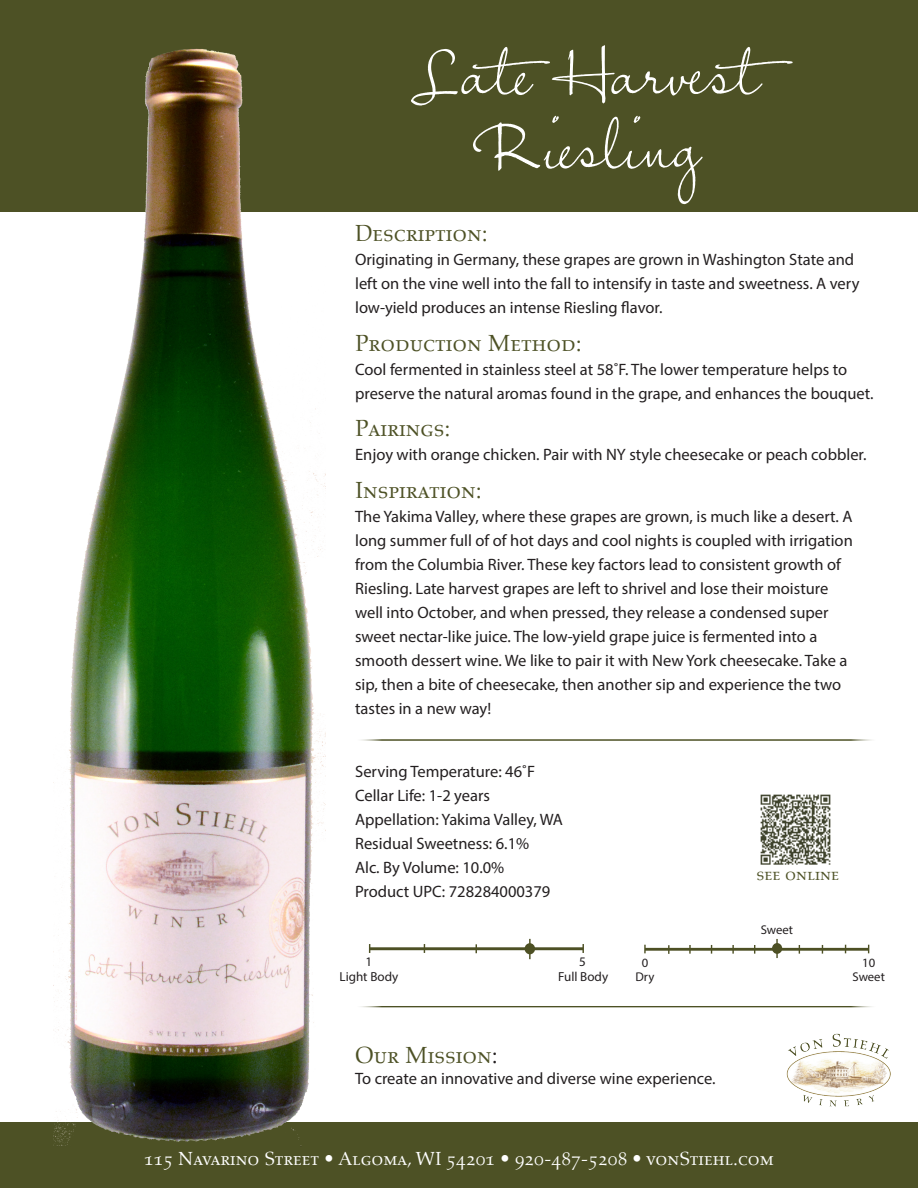
<style>
.page{position:relative;width:918px;height:1188px;background:#fff}
.page>*{position:absolute;margin:0;border:0;box-sizing:border-box;transform-origin:0 0}
.t1{font:78px/73.5px "Freedom Writer BF";color:#fff}
.t2{font:24px "Aldus Roman SC";color:#4d5125}
.t3{font:19.5px "Aldus Roman SC";color:#fff}
.t4{font:18px "Aldus Roman SC";color:#4d5125}
.t5{font:16.5px/24px "Myriad Pro";color:#231f20}
.t6{font:13.05px "Myriad Pro";color:#231f20}
.t7{font:12.75px "Myriad Pro";color:#231f20}
.s1{color:#231f20}
</style>
<div class="page">
<div style="left:0;top:0;width:918px;height:212px;background:#4d5125"></div>
<div style="left:0;top:1122px;width:918px;height:66px;background:#4d5125"></div>
<img style="left:54px;top:48px;width:271px;height:1098px">
<hr style="left:355px;top:739px;width:523px;height:2px;background:#4d5125">
<hr style="left:370px;top:947px;width:213px;height:3px;background:#4d5024">
<div style="left:525px;top:943px;width:10px;height:11px;background:#4d5024;border-radius:50%"></div>
<hr style="left:529px;top:939px;width:2px;height:20px;background:#4d5024">
<svg style="left:582px;top:944px;width:2px;height:9px"></svg>
<hr style="left:645px;top:948px;width:224px;height:3px;background:#4d5024">
<svg style="left:644px;top:945px;width:2px;height:8px"></svg>
<svg style="left:689px;top:945px;width:2px;height:9px"></svg>
<svg style="left:776px;top:939px;width:2px;height:19px"></svg>
<svg style="left:732px;top:945px;width:2px;height:9px"></svg>
<svg style="left:668px;top:945px;width:2px;height:9px"></svg>
<div style="left:772px;top:943px;width:10px;height:11px;background:#4d5024;border-radius:50%"></div>
<hr style="left:355px;top:1006px;width:523px;height:1px;background:#4d5125">
<img style="left:786px;top:1033px;width:105px;height:74px">
<img style="left:760px;top:794px;width:71px;height:71px">
<h1 class="t1" style="left:471px;top:30px;width:341px;text-indent:-60px">Late Harvest<br>Riesling</h1>
<h2 class="t2" style="left:355px;top:220px;width:134px">Description:</h2>
<p class="t5" style="left:355px;top:248px;width:506px">Originating in Germany, these grapes are grown in Washington State and left on the vine well into the fall to intensify in taste and sweetness. A very low-yield produces an intense Riesling flavor.</p>
<h2 class="t2" style="left:355px;top:330px;width:228px">Production Method:</h2>
<p class="t5" style="left:355px;top:357px;width:520px">Cool fermented in stainless steel at 58˚F. The lower temperature helps to preserve the natural aromas found in the grape, and enhances the bouquet.</p>
<h2 class="t2" style="left:355px;top:415px;width:97px">Pairings:</h2>
<p class="t5" style="left:355px;top:443px;width:513px">Enjoy with orange chicken. Pair with NY style cheesecake or peach cobbler.</p>
<h2 class="t2" style="left:355px;top:477px;width:128px">Inspiration:</h2>
<p class="t5" style="left:355px;top:504px;width:499px">The Yakima Valley, where these grapes are grown, is much like a desert. A long summer full of of hot days and cool nights is coupled with irrigation from the Columbia River. These key factors lead to consistent growth of Riesling. Late harvest grapes are left to shrivel and lose their moisture well into October, and when pressed, they release a condensed super sweet nectar-like juice. The low-yield grape juice is fermented into a smooth dessert wine. We like to pair it with New York cheesecake. Take a sip, then a bite of cheesecake, then another sip and experience the two tastes in a new way!</p>
<p class="t5" style="left:355px;top:759px;width:209px">Serving Temperature: 46˚F<br>Cellar Life: 1-2 years<br>Appellation: Yakima Valley, WA<br>Residual Sweetness: 6.1%<br>Alc. By Volume: 10.0%<br>Product UPC: 728284000379</p>
<p class="t4" style="left:757px;top:864px;width:84px">see online</p>
<p class="t7" style="left:761px;top:922px;width:34px">Sweet</p>
<p class="t6" style="left:366px;top:954px;width:8px">1</p>
<p class="t6" style="left:579px;top:954px;width:8px">5</p>
<p class="t7" style="left:642px;top:955px;width:8px">0</p>
<p class="t7" style="left:862px;top:955px;width:15px">10</p>
<p class="t6" style="left:340px;top:969px;width:60px">Light Body</p>
<p class="t6" style="left:558px;top:969px;width:51px">Full Body</p>
<p class="t7" style="left:635px;top:969px;width:20px">Dry</p>
<p class="t7" style="left:853px;top:969px;width:34px">Sweet</p>
<h2 class="t2" style="left:355px;top:1042px;width:144px">Our Mission<span class="s1">:</span></h2>
<p class="t5" style="left:355px;top:1066px;width:362px">To create an innovative and diverse wine experience.</p>
<p class="t3" style="left:144px;top:1147px;width:631px">115 Navarino Street • Algoma, WI 54201 • 920-487-5208 • vonStiehl.com</p>
</div>
